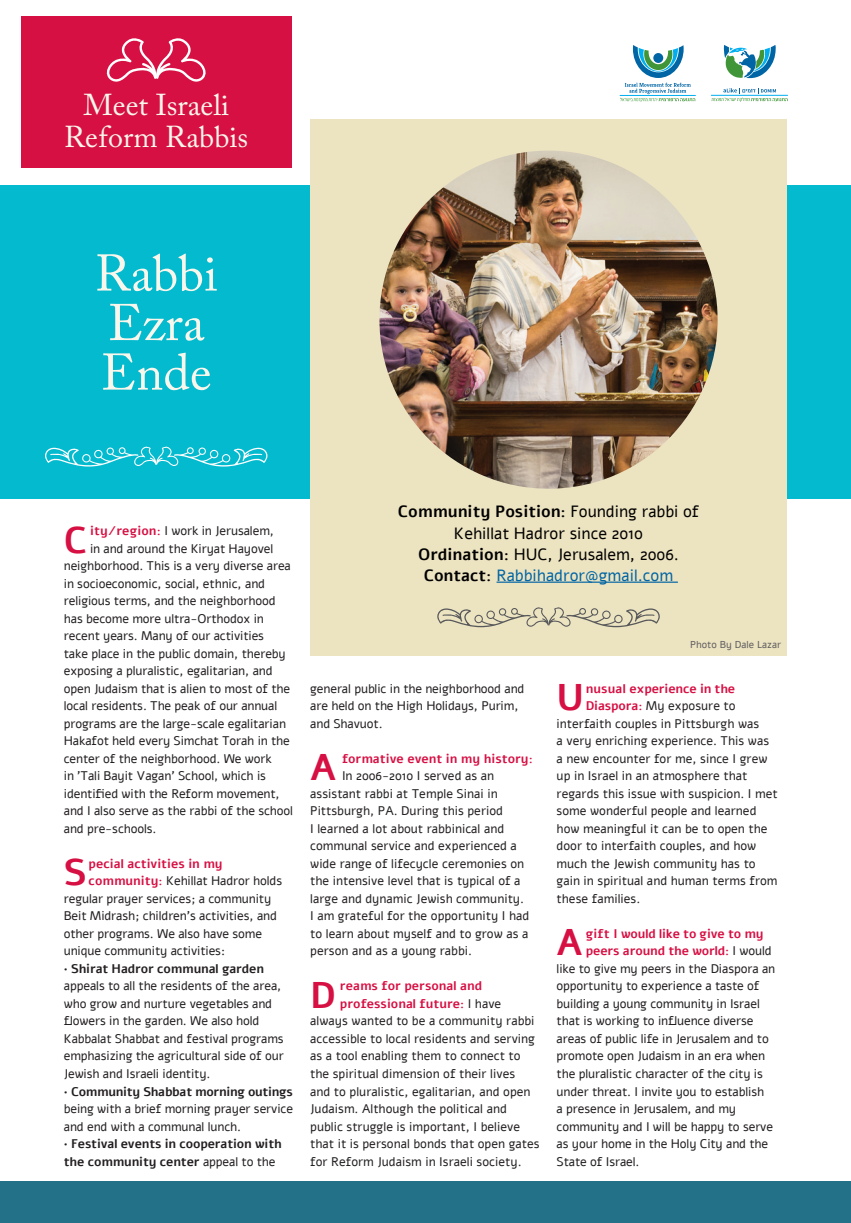
<style>
.page{position:relative;width:851px;height:1223px;background:#fff}
.page>*{position:absolute;margin:0;border:0;box-sizing:border-box;transform-origin:0 0}
.t1{font:51px/49.5px "Adobe Caslon Pro";color:#f9f6eb}
.t2{font:700 37px "Alef";color:#d71043}
.t3{font:30px/32.5px "Adobe Caslon Pro";color:#f9f6eb;text-align:center}
.t4{font:16.25px/21.2px "Alef";color:#000;text-align:center}
.t5{font:12.5px/17.5px "Alef";letter-spacing:-.01em;color:#231f20}
.t6{font:700 12.5px "Alef";color:#d71043}
.t7{font:700 12.5px/17.5px "Alef";letter-spacing:-.01em;color:#231f20}
.t8{font:10px "Alef";color:#605e5f}
.s1{font-weight:700;color:#d71043}
.s2{font-weight:700}
.s3{font-weight:400}
.s4{color:#0065a4}
</style>
<div class="page">
<div style="left:21px;top:17px;width:270px;height:151px;background:#d71043"></div>
<div style="left:0;top:185px;width:850px;height:313px;background:#03bace"></div>
<div style="left:0;top:1181px;width:850px;height:41px;background:#237188"></div>
<div style="left:310px;top:119px;width:476px;height:537px;background:#ece3c1"></div>
<hr style="left:496px;top:581px;width:181px;height:2px;background:#0065a4">
<img style="left:379px;top:151px;width:338px;height:337px;border-radius:169px">
<svg style="left:437px;top:607px;width:223px;height:20px"></svg>
<svg style="left:45px;top:446px;width:223px;height:20px"></svg>
<hr style="left:619px;top:95px;width:76px;height:1px;background:#00aeef">
<svg style="left:620px;top:45px;width:75px;height:57px"></svg>
<div style="left:653px;top:53px;width:10px;height:10px;background:#0065a4;border-radius:50%"></div>
<svg style="left:723px;top:45px;width:53px;height:34px"></svg>
<svg style="left:711px;top:88px;width:76px;height:14px"></svg>
<svg style="left:106px;top:38px;width:100px;height:44px"></svg>
<h3 class="t3" style="left:64px;top:88px;width:185px">Meet Israeli<br>Reform Rabbis</h3>
<h1 class="t1" style="left:95px;top:248px;width:124px">Rabbi<br>Ezra<br>Ende</h1>
<p class="t5" style="left:90px;top:522px;width:185px"><span class="s1">ity/region</span> I<span class="s1">:</span> work in Jerusalem,</p>
<h2 class="t2" style="left:64px;top:515px;width:25px">C</h2>
<p class="t5" style="left:64px;top:540px;width:231px;text-indent:26px">in and around the Kiryat Hayovel neighborhood. This is a very diverse area in socioeconomic, social, ethnic, and religious terms, and the neighborhood has become more ultra-Orthodox in recent years. Many of our activities<br>take place in the public domain, thereby exposing a pluralistic, egalitarian, and open Judaism that is alien to most of the local residents. The peak of our annual programs are the large-scale egalitarian Hakafot held every Simchat Torah in the center of the neighborhood. We work<br>in 'Tali Bayit Vagan' School, which is identified with the Reform movement, and I also serve as the rabbi of the school and pre-schools.</p>
<p class="t6" style="left:89px;top:855px;width:136px">pecial activities in my</p>
<h2 class="t2" style="left:64px;top:848px;width:24px">S</h2>
<p class="t5" style="left:64px;top:872px;width:220px;text-indent:25px"><span class="s1">community:</span> Kehillat Hadror holds regular prayer services; a community Beit Midrash; children s’ activities, and other programs. We also have some unique community activities:</p>
<p class="t5" style="left:64px;top:960px;width:221px">• <span class="s2">Shirat Hadror communal garden </span>appeals to all the residents of the area, who grow and nurture vegetables and flowers in the garden. We also hold Kabbalat Shabbat and festival programs emphasizing the agricultural side of our Jewish and Israeli identity.</p>
<p class="t5" style="left:64px;top:1082px;width:231px;text-align:justify">• <span class="s2">Community Shabbat morning outings </span>being with a brief morning prayer service and end with a communal lunch.</p>
<p class="t7" style="left:64px;top:1135px;width:219px"><span class="s3">•</span> Festival events in cooperation with the community center <span class="s3">appeal to the</span></p>
<h3 class="t4" style="left:398px;top:501px;width:303px"><span class="s2">Community Position:</span> Founding rabbi of Kehillat Hadror since 2010<br><span class="s2">Ordination:</span> HUC, Jerusalem, 2006.<br><span class="s2">Contact:</span> <span class="s4">Rabbihadror@gmail.com</span></h3>
<p class="t5" style="left:310px;top:680px;width:216px">general public in the neighborhood and are held on the High Holidays, Purim, and Shavuot.</p>
<p class="t6" style="left:342px;top:750px;width:192px">formative event in my history:</p>
<h2 class="t2" style="left:310px;top:743px;width:28px">A</h2>
<p class="t5" style="left:310px;top:767px;width:220px;text-indent:32px">In 2006-2010 I served as an assistant rabbi at Temple Sinai in Pittsburgh, PA. During this period<br>I learned a lot about rabbinical and communal service and experienced a wide range of lifecycle ceremonies on the intensive level that is typical of a large and dynamic Jewish community.<br>I am grateful for the opportunity I had to learn about myself and to grow as a person and as a young rabbi.</p>
<p class="t6" style="left:340px;top:977px;width:144px">reams for personal and</p>
<h2 class="t2" style="left:310px;top:970px;width:27px">D</h2>
<p class="t5" style="left:310px;top:995px;width:231px;text-indent:30px"><span class="s1">professional future:</span> I have always wanted to be a community rabbi accessible to local residents and serving as a tool enabling them to connect to the spiritual dimension of their lives<br>and to pluralistic, egalitarian, and open Judaism. Although the political and public struggle is important I, believe that it is personal bonds that open gates for Reform Judaism in Israeli society.</p>
<p class="t8" style="left:690px;top:638px;width:92px">Photo By Dale Lazar</p>
<p class="t6" style="left:585px;top:680px;width:151px">nusual experience in the</p>
<h2 class="t2" style="left:556px;top:673px;width:29px">U</h2>
<p class="t5" style="left:556px;top:697px;width:222px;text-indent:29px"><span class="s1">Diaspora:</span> My exposure to interfaith couples in Pittsburgh was<br>a very enriching experience. This was a new encounter for me, since I grew up in Israel in an atmosphere that regards this issue with suspicion I. met some wonderful people and learned how meaningful it can be to open the door to interfaith couples, and how much the Jewish community has to gain in spiritual and human terms from these families.</p>
<p class="t6" style="left:585px;top:925px;width:179px">gift I would like to give to my</p>
<h2 class="t2" style="left:556px;top:918px;width:28px">A</h2>
<p class="t5" style="left:556px;top:942px;width:220px;text-indent:29px"><span class="s1">peers around the world</span> I<span class="s1">:</span> would like to give my peers in the Diaspora an opportunity to experience a taste of building a young community in Israel that is working to influence diverse areas of public life in Jerusalem and to promote open Judaism in an era when the pluralistic character of the city is under threat I. invite you to establish<br>a presence in Jerusalem, and my community and I will be happy to serve as your home in the Holy City and the State of Israel.</p>
</div>
